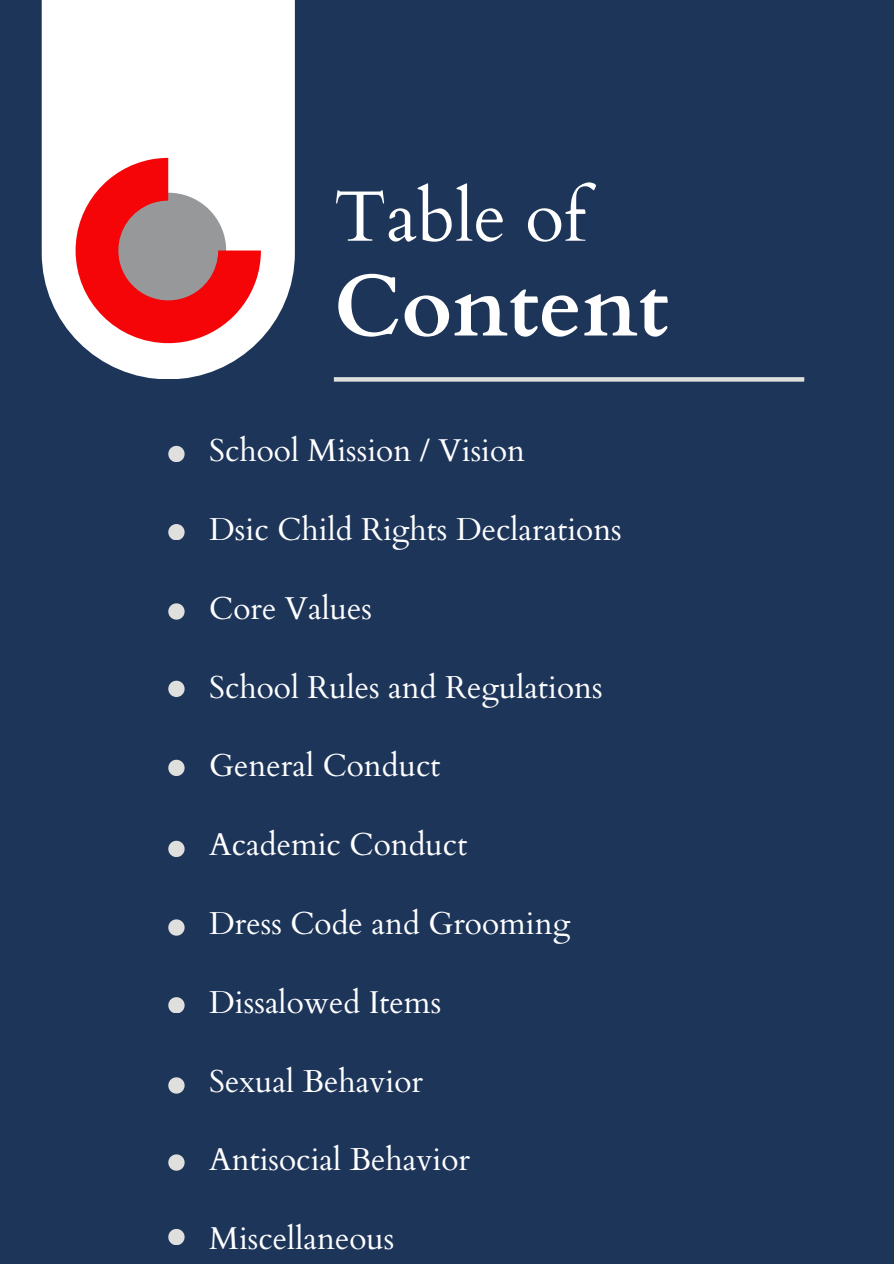
<style>
.page{position:relative;width:894px;height:1264px;background:#fff}
.page>*{position:absolute;margin:0;border:0;box-sizing:border-box;transform-origin:0 0}
.t1{font:700 87px "Cardo";color:#fff}
.t2{font:71.4px "Cardo";color:#fff}
.t3{font:31.65px "Cardo";color:#fff}
</style>
<div class="page">
<div style="left:0;top:0;width:893px;height:1263px;background:#1e355a"></div>
<div style="left:42px;top:0;width:253px;height:379px;background:#fff"></div>
<svg style="left:76px;top:158px;width:185px;height:185px"></svg>
<svg style="left:168px;top:446px;width:16px;height:15px"></svg>
<svg style="left:168px;top:524px;width:16px;height:16px"></svg>
<svg style="left:168px;top:603px;width:16px;height:16px"></svg>
<svg style="left:168px;top:680px;width:16px;height:16px"></svg>
<svg style="left:168px;top:759px;width:16px;height:16px"></svg>
<svg style="left:168px;top:840px;width:16px;height:16px"></svg>
<svg style="left:168px;top:919px;width:16px;height:16px"></svg>
<svg style="left:168px;top:997px;width:16px;height:15px"></svg>
<svg style="left:334px;top:377px;width:470px;height:4px;fill:#dfdfde"></svg>
<svg style="left:168px;top:1077px;width:16px;height:16px"></svg>
<svg style="left:168px;top:1154px;width:16px;height:16px"></svg>
<svg style="left:168px;top:1228px;width:16px;height:16px"></svg>
<p class="t2" style="left:334px;top:170px;width:253px">Table of</p>
<p class="t1" style="left:334px;top:249px;width:336px">Content</p>
<p class="t3" style="left:209px;top:430px;width:317px">School Mission / Vision</p>
<h2 class="t3" style="left:209px;top:508px;width:414px">Dsic Child Rights Declarations</h2>
<h1 class="t3" style="left:209px;top:587px;width:164px">Core Values</h1>
<p class="t3" style="left:209px;top:666px;width:395px">School Rules and Regulations</p>
<p class="t3" style="left:209px;top:745px;width:233px">General Conduct</p>
<p class="t3" style="left:209px;top:823px;width:259px">Academic Conduct</p>
<p class="t3" style="left:209px;top:902px;width:362px">Dress Code and Grooming</p>
<p class="t3" style="left:209px;top:981px;width:233px">Dissalowed Items</p>
<p class="t3" style="left:209px;top:1060px;width:215px">Sexual Behavior</p>
<p class="t3" style="left:209px;top:1138px;width:262px">Antisocial Behavior</p>
<p class="t3" style="left:209px;top:1217px;width:186px">Miscellaneous</p>
</div>
